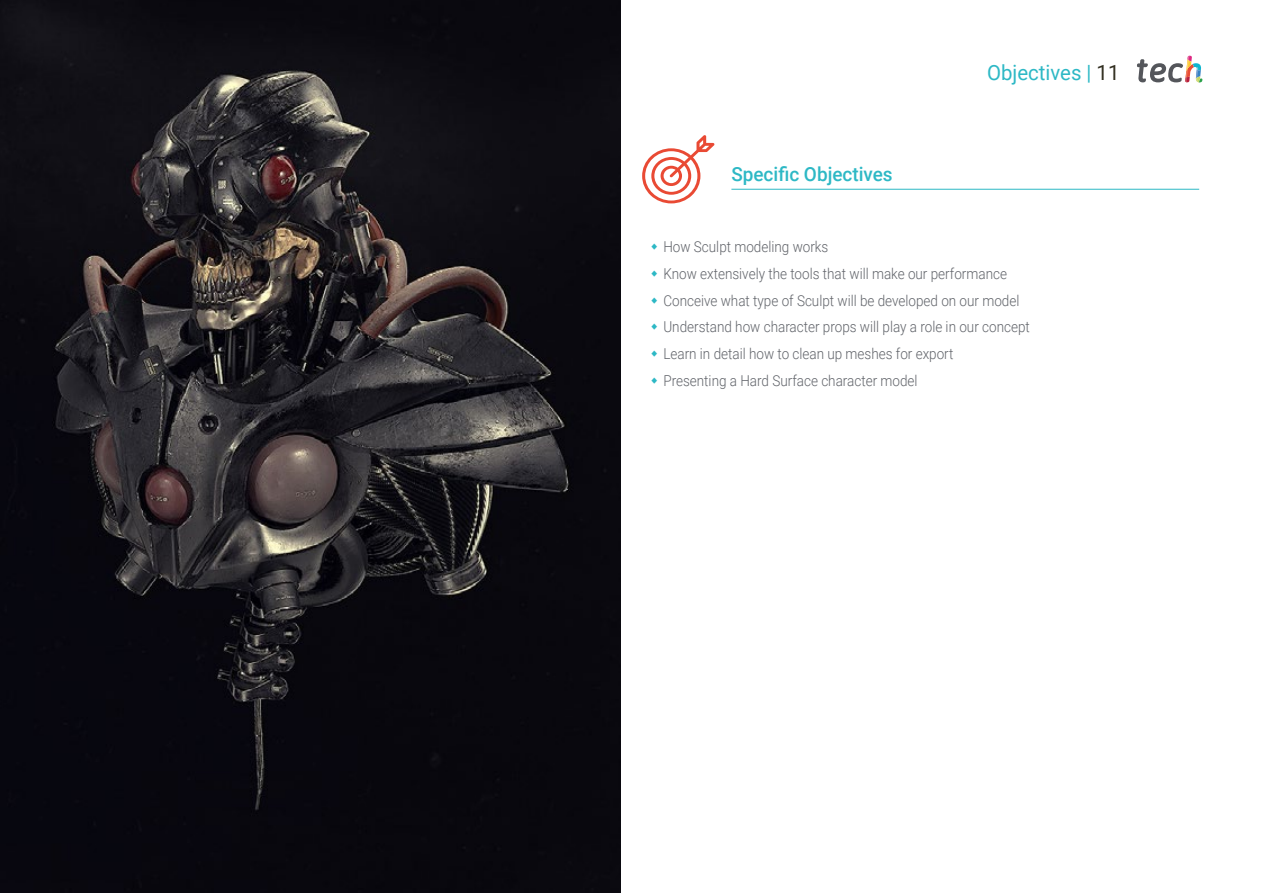
<style>
.page{position:relative;width:1263px;height:893px;background:#fff}
.page>*{position:absolute;margin:0;border:0;box-sizing:border-box;transform-origin:0 0}
.t1{font:21px "Roboto";color:#2db8c5}
.t2{font:500 19.5px "Roboto";color:#2db8c5}
.t3{font:300 15px/26.7px "Roboto";color:#61646a;scale:.9 1}
.s1{color:#312e20}
</style>
<div class="page">
<hr style="left:731px;top:189px;width:468px;height:1px;background:#2db8c5">
<svg style="left:642px;top:135px;width:72px;height:68px"></svg>
<img style="left:0;top:0;width:621px;height:893px">
<svg style="left:1137px;top:56px;width:65px;height:27px"></svg>
<h2 class="t2" style="left:731px;top:160px;width:163px">Specific Objectives</h2>
<h1 class="t1" style="left:987px;top:57px;width:134px">Objectives | <span class="s1">11</span></h1>
<p class="t3" style="left:663px;top:233px;width:409px">How Sculpt modeling works<br>Know extensively the tools that will make our performance Conceive what type of Sculpt will be developed on our model Understand how character props will play a role in our concept Learn in detail how to clean up meshes for export<br>Presenting a Hard Surface character model</p>
</div>
